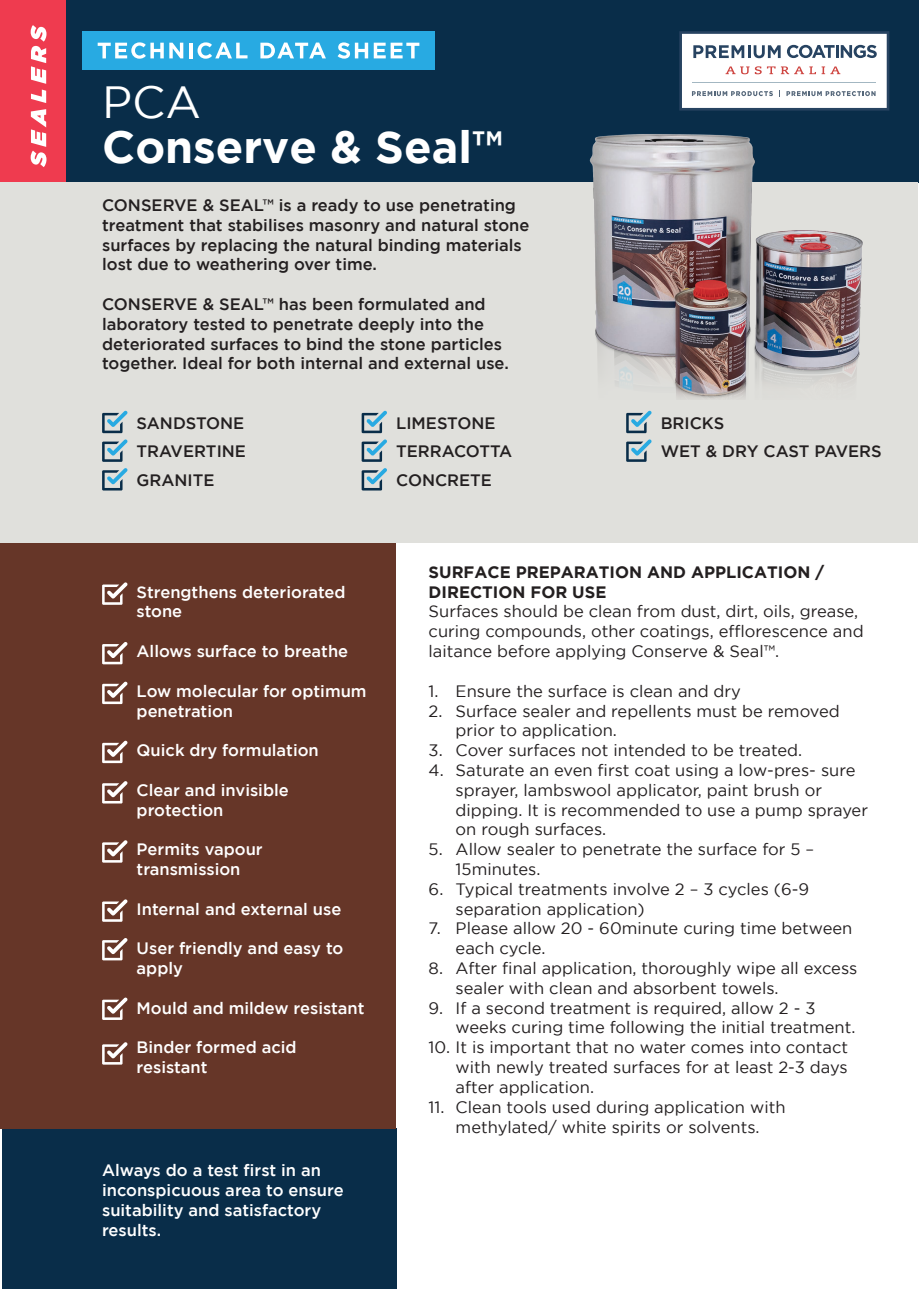
<style>
.page{position:relative;width:919px;height:1289px;background:#fff}
.page>*{position:absolute;margin:0;border:0;box-sizing:border-box;transform-origin:0 0}
.t1{font:700 45px "Gotham";color:#fff}
.t2{font:45px "Gotham";color:#fff}
.t3{font:16.5px/19.8px "Gotham";color:#231f20}
.t4{font:500 16.5px/19.8px "Gotham";color:#231f20}
.t5{font:500 16.5px/19.8px "Gotham";color:#fff}
.t6{font:700 16.5px/19.8px "Gotham";color:#231f20}
</style>
<div class="page">
<div style="left:0;top:0;width:918px;height:182px;background:#092d49"></div>
<div style="left:82px;top:31px;width:352px;height:39px;background:#28aae2"></div>
<svg style="left:98px;top:42px;width:85px;height:17px"></svg>
<hr style="left:189px;top:43px;width:3px;height:15px;background:#fff">
<svg style="left:197px;top:42px;width:50px;height:17px"></svg>
<svg style="left:260px;top:43px;width:66px;height:15px"></svg>
<svg style="left:337px;top:42px;width:31px;height:17px"></svg>
<svg style="left:374px;top:43px;width:45px;height:15px"></svg>
<svg style="left:679px;top:31px;width:210px;height:80px;background:#d3d7dc"></svg>
<div style="left:0;top:0;width:65px;height:182px;background:#ef3b4f"></div>
<svg style="left:31px;top:109px;width:15px;height:58px"></svg>
<svg style="left:31px;top:90px;width:15px;height:13px"></svg>
<svg style="left:31px;top:25px;width:15px;height:59px"></svg>
<div style="left:2px;top:1128px;width:394px;height:160px;background:#092d49"></div>
<div style="left:1px;top:182px;width:917px;height:361px;background:#e0e0dc"></div>
<img style="left:589px;top:134px;width:274px;height:265px">
<svg style="left:102px;top:411px;width:26px;height:22px"></svg>
<svg style="left:102px;top:439px;width:26px;height:23px"></svg>
<svg style="left:102px;top:468px;width:26px;height:22px"></svg>
<svg style="left:361px;top:411px;width:26px;height:22px"></svg>
<svg style="left:361px;top:439px;width:26px;height:23px"></svg>
<svg style="left:361px;top:468px;width:26px;height:22px"></svg>
<svg style="left:626px;top:411px;width:25px;height:22px"></svg>
<svg style="left:626px;top:439px;width:25px;height:23px"></svg>
<div style="left:1px;top:543px;width:395px;height:585px;background:#663628"></div>
<svg style="left:102px;top:582px;width:26px;height:23px"></svg>
<svg style="left:102px;top:642px;width:26px;height:22px"></svg>
<svg style="left:102px;top:681px;width:26px;height:23px"></svg>
<svg style="left:102px;top:740px;width:26px;height:23px"></svg>
<svg style="left:102px;top:781px;width:26px;height:22px"></svg>
<svg style="left:102px;top:840px;width:26px;height:22px"></svg>
<svg style="left:102px;top:899px;width:26px;height:22px"></svg>
<svg style="left:102px;top:938px;width:26px;height:22px"></svg>
<svg style="left:102px;top:997px;width:26px;height:22px"></svg>
<svg style="left:102px;top:1042px;width:26px;height:22px"></svg>
<h1 class="t2" style="left:102px;top:77px;width:100px">PCA</h1>
<h1 class="t1" style="left:102px;top:121px;width:402px">Conserve &amp; Seal™</h1>
<p class="t4" style="left:102px;top:195px;width:429px">CONSERVE &amp; SEAL™ is a ready to use penetrating treatment that stabilises masonry and natural stone surfaces by replacing the natural binding materials lost due to weathering over time.</p>
<p class="t4" style="left:102px;top:294px;width:408px">CONSERVE &amp; SEAL™ has been formulated and laboratory tested to penetrate deeply into the deteriorated surfaces to bind the stone particles together. Ideal for both internal and external use.</p>
<p class="t4" style="left:137px;top:408px;width:111px;line-height:28.5px;text-align:justify">SANDSTONE TRAVERTINE GRANITE</p>
<p class="t4" style="left:396px;top:408px;width:118px;line-height:28.5px">LIMESTONE<br>TERRACOTTA<br>CONCRETE</p>
<p class="t4" style="left:660px;top:408px;width:222px;line-height:28.5px">BRICKS<br>WET &amp; DRY CAST PAVERS</p>
<p class="t5" style="left:137px;top:581px;width:210px">Strengthens deteriorated stone</p>
<p class="t5" style="left:137px;top:641px;width:213px">Allows surface to breathe</p>
<p class="t5" style="left:137px;top:680px;width:231px">Low molecular for optimum penetration</p>
<p class="t5" style="left:137px;top:740px;width:184px">Quick dry formulation</p>
<p class="t5" style="left:137px;top:779px;width:154px">Clear and invisible protection</p>
<p class="t5" style="left:137px;top:839px;width:128px">Permits vapour transmission</p>
<p class="t5" style="left:137px;top:898px;width:206px">Internal and external use</p>
<p class="t5" style="left:137px;top:938px;width:208px">User friendly and easy to apply</p>
<p class="t5" style="left:137px;top:997px;width:229px">Mould and mildew resistant</p>
<p class="t5" style="left:137px;top:1037px;width:161px">Binder formed acid resistant</p>
<p class="t5" style="left:102px;top:1160px;width:243px">Always do a test first in an inconspicuous area to ensure suitability and satisfactory results.</p>
<p class="t6" style="left:428px;top:561px;width:397px">SURFACE PREPARATION AND APPLICATION /<br>DIRECTION FOR USE</p>
<p class="t3" style="left:428px;top:601px;width:436px">Surfaces should be clean from dust, dirt, oils, grease, curing compounds, other coatings, efflorescence and laitance before applying Conserve &amp; Seal™.</p>
<p class="t3" style="left:428px;top:680px;width:314px">1. Ensure the surface is clean and dry</p>
<p class="t3" style="left:455px;top:700px;width:385px;text-indent:-27px">2. Surface sealer and repellents must be removed prior to application.</p>
<p class="t3" style="left:428px;top:740px;width:375px">3. Cover surfaces not intended to be treated.</p>
<p class="t3" style="left:455px;top:760px;width:414px;text-indent:-27px">4. Saturate an even first coat using a low-pres- sure sprayer, lambswool applicator, paint brush or dipping. It is recommended to use a pump sprayer on rough surfaces.</p>
<p class="t3" style="left:455px;top:839px;width:360px;text-indent:-27px">5. Allow sealer to penetrate the surface for 5 –<br>15minutes.</p>
<p class="t3" style="left:455px;top:878px;width:355px;text-indent:-27px">6. Typical treatments involve 2 – 3 cycles (6-9 separation application)</p>
<p class="t3" style="left:455px;top:918px;width:398px;text-indent:-27px">7. Please allow 20 - 60minute curing time between each cycle.</p>
<p class="t3" style="left:455px;top:958px;width:403px;text-indent:-27px">8. After final application, thoroughly wipe all excess sealer with clean and absorbent towels.</p>
<p class="t3" style="left:455px;top:997px;width:401px;text-indent:-27px">9. If a second treatment is required, allow 2 - 3 weeks curing time following the initial treatment.</p>
<p class="t3" style="left:455px;top:1037px;width:394px;text-align:justify;text-indent:-27px">10. It is important that no water comes into contact with newly treated surfaces for at least 2-3 days after application.</p>
<p class="t3" style="left:428px;top:1096px;width:358px;text-align:center">11. Clean tools used during application with methylated/ white spirits or solvents.</p>
</div>
